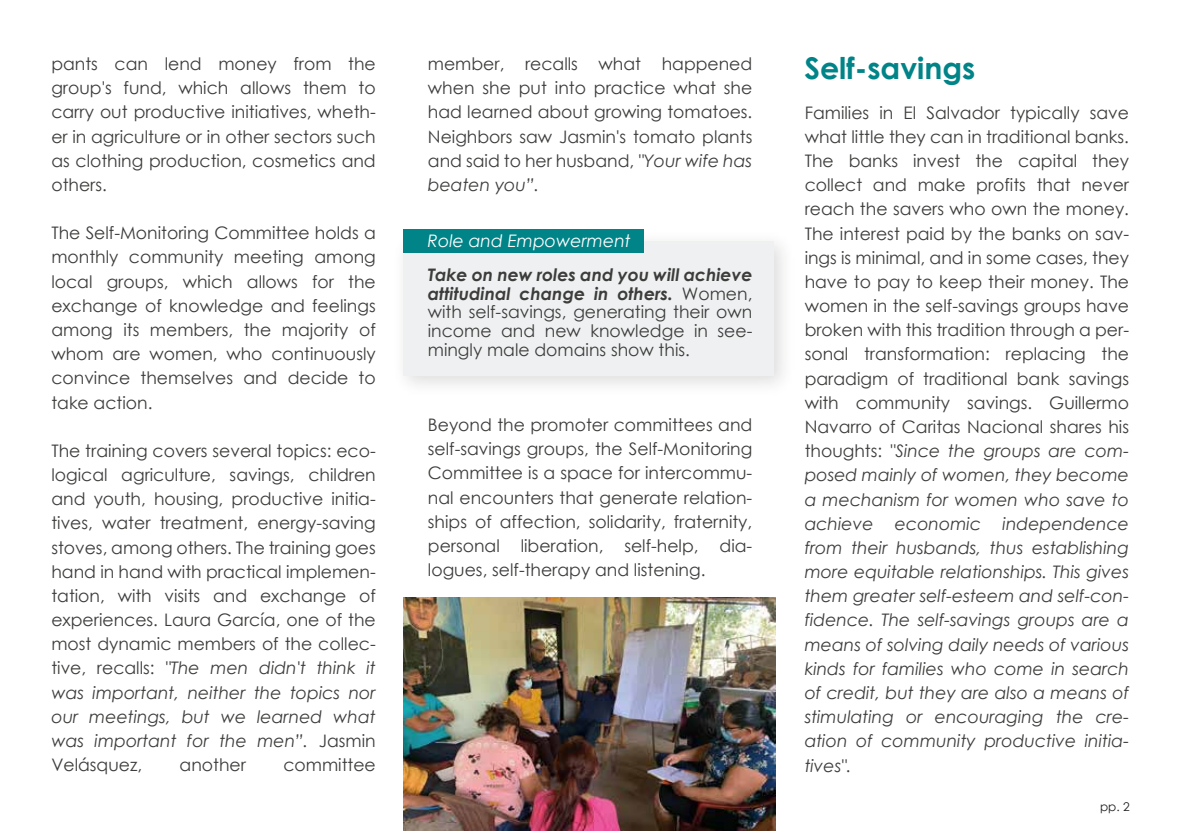
<style>
.page{position:relative;width:1182px;height:831px;background:#fff}
.page>*{position:absolute;margin:0;border:0;box-sizing:border-box;transform-origin:0 0}
.t1{font:700 30px "Century Gothic";color:#008488}
.t2{font:17.25px/24.2px "Century Gothic";color:#3c3c3b;text-align:justify}
.t3{font:italic 17.25px "Century Gothic";color:#fff}
.t4{font:12px "Century Gothic";color:#1d1d1b}
.s1{font-style:italic}
.s2{font-weight:700;font-style:italic}
</style>
<div class="page">
<img style="left:404px;top:597px;width:371px;height:233px">
<img style="left:403px;top:229px;width:380px;height:156px">
<div style="left:404px;top:241px;width:370px;height:134px;background:#eff0f1"></div>
<div style="left:404px;top:229px;width:240px;height:24px;background:#008488"></div>
<p class="t2" style="left:51px;top:51px;width:326px">pants can lend money from the group's fund, which allows them to carry out productive initiatives, wheth&shy;er in agriculture or in other sectors such as clothing production, cosmetics and others.</p>
<p class="t2" style="left:51px;top:220px;width:326px">The Self-Monitoring Committee holds a monthly community meeting among local groups, which allows for the exchange of knowledge and feelings among its members, the majority of whom are women, who continuously convince themselves and decide to take action.</p>
<p class="t2" style="left:51px;top:438px;width:326px">The training covers several topics: eco&shy;logical agriculture, savings, children and youth, housing, productive initia&shy;tives, water treatment, energy-saving stoves, among others. The training goes hand in hand with practical implemen&shy;tation, with visits and exchange of experiences. Laura García, one of the most dynamic members of the collec&shy;tive, recalls: <span class="s1">"The men didn't think it was important, neither the topics nor our meetings, but we learned what was important for the men”.</span> Jasmin Velásquez,</p>
<p class="t2" style="left:180px;top:752px;width:68px">another</p>
<p class="t2" style="left:283px;top:752px;width:94px">committee</p>
<p class="t2" style="left:428px;top:51px;width:326px">member, recalls what happened when she put into practice what she had learned about growing tomatoes.<br>Neighbors saw Jasmin's tomato plants and said to her husband, <span class="s1">"Your wife has beaten you”.</span></p>
<p class="t3" style="left:428px;top:229px;width:205px">Role and Empowerment</p>
<p class="t2" style="left:428px;top:264px;width:326px;line-height:18.9px"><span class="s2">Take on new roles and you will achieve attitudinal change in others.</span> Women, with self-savings, generating their own income and new knowledge in see&shy;mingly male domains show this.</p>
<p class="t2" style="left:428px;top:412px;width:326px">Beyond the promoter committees and self-savings groups, the Self-Monitoring Committee is a space for intercommu&shy;nal encounters that generate relation&shy;ships of affection, solidarity, fraternity, personal liberation, self-help, dia&shy;logues, self-therapy and listening.</p>
<h1 class="t1" style="left:804px;top:46px;width:172px">Self-savings</h1>
<p class="t2" style="left:805px;top:100px;width:326px">Families in El Salvador typically save what little they can in traditional banks.<br>The banks invest the capital they collect and make profits that never reach the savers who own the money.<br>The interest paid by the banks on sav&shy;ings is minimal, and in some cases, they have to pay to keep their money. The women in the self-savings groups have broken with this tradition through a per&shy;sonal transformation: replacing the paradigm of traditional bank savings with community savings. Guillermo Navarro of Caritas Nacional shares his thoughts: <span class="s1">"Since the groups are com&shy;posed mainly of women, they become a mechanism for women who save to achieve economic independence from their husbands, thus establishing more equitable relationships. This gives them greater self-esteem and self-con&shy;fidence. The self-savings groups are a means of solving daily needs of various kinds for families who come in search of credit, but they are also a means of stimulating or encouraging the cre&shy;ation of community productive initia&shy;tives".</span></p>
<p class="t4" style="left:1100px;top:797px;width:31px">pp. 2</p>
</div>
